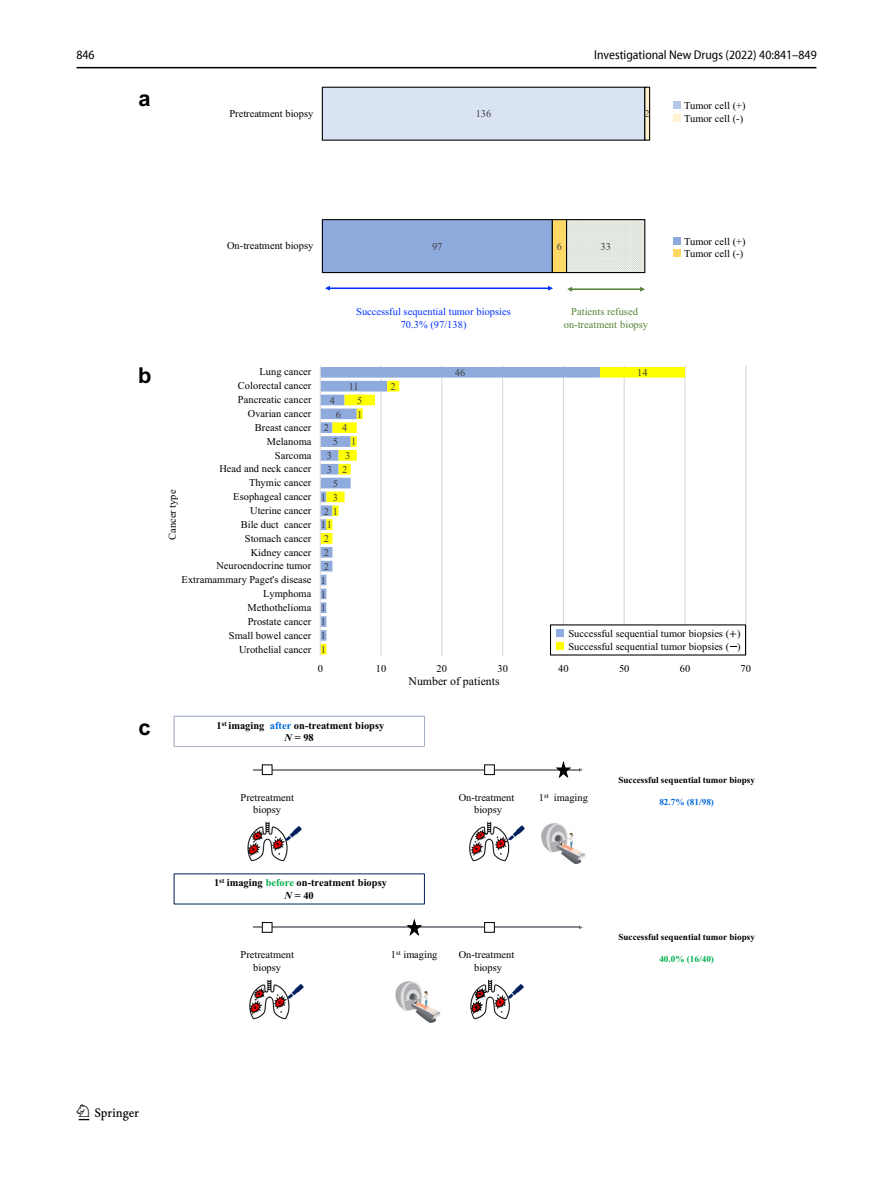
<style>
.page{position:relative;width:893px;height:1187px;background:#fff}
.page>*{position:absolute;margin:0;border:0;box-sizing:border-box;transform-origin:0 0}
.t1{font:22.5px "Springnew Regular 2";color:#000}
.t2{font:21.9px "Arial Bold MT2";color:#000}
.t3{font:semi-condensed 12.75px "Myriad Pro Unic";color:#000}
.t4{font:11.7px "Times New Roman PSMT3";color:#000}
.t5{font:10.5px/12.6px "Times New Roman PSMT3";color:#000;text-align:center}
.t6{font:10.5px/12.6px "Times New Roman PS Bold MT2";color:#000;text-align:center}
.t7{font:10.5px/12.6px "Times New Roman PSMT3";color:#0432ff;text-align:center}
.t8{font:10.5px "Times New Roman PSMT3";letter-spacing:.005em;color:#404040}
.t9{font:10.5px/12.6px "Times New Roman PSMT3";color:#548235;text-align:center}
.t10{font:9.15px "Times New Roman PS Bold MT2";color:#000}
.t11{font:9.15px "Times New Roman PS Bold MT2";color:#0068da}
.t12{font:9.15px "Times New Roman PS Bold MT2";color:#00b050}
.s1{font-family:"Cambria Math"}
.s2{color:#0068da}
.s3{font-family:"Times New Roman";font-weight:700;font-style:italic}
.s4{color:#00b050}
</style>
<div class="page">
<hr style="left:77px;top:67px;width:739px;height:1px;background:#000">
<div style="left:322px;top:220px;width:230px;height:52px;background:#8faadc"></div>
<div style="left:322px;top:219px;width:231px;height:54px;border:1px solid #000"></div>
<div style="left:322px;top:87px;width:323px;height:53px;background:#dae3f3"></div>
<div style="left:322px;top:87px;width:323px;height:54px;border:1px solid #000"></div>
<svg style="left:552px;top:219px;width:14px;height:54px"></svg>
<div style="left:645px;top:87px;width:5px;height:53px;background:#fff2cc"></div>
<div style="left:644px;top:87px;width:6px;height:54px;border:1px solid #000"></div>
<img style="left:568px;top:221px;width:75px;height:50px">
<div style="left:566px;top:219px;width:79px;height:54px;border:1px solid #000"></div>
<div style="left:673px;top:101px;width:7px;height:8px;background:#b4c7e7"></div>
<div style="left:673px;top:114px;width:7px;height:7px;background:#fff2cc"></div>
<hr style="left:571px;top:288px;width:70px;height:2px;background:#548235">
<svg style="left:640px;top:287px;width:5px;height:4px"></svg>
<svg style="left:567px;top:287px;width:5px;height:4px"></svg>
<hr style="left:329px;top:287px;width:220px;height:2px;background:#0432ff">
<svg style="left:548px;top:286px;width:5px;height:5px"></svg>
<svg style="left:325px;top:286px;width:5px;height:5px"></svg>
<div style="left:673px;top:237px;width:7px;height:8px;background:#8faadc"></div>
<div style="left:673px;top:249px;width:7px;height:8px;background:#ffd966"></div>
<hr style="left:381px;top:365px;width:1px;height:291px;background:#d9d9d9">
<hr style="left:441px;top:365px;width:1px;height:291px;background:#d9d9d9">
<hr style="left:502px;top:365px;width:1px;height:291px;background:#d9d9d9">
<hr style="left:563px;top:365px;width:1px;height:291px;background:#d9d9d9">
<hr style="left:624px;top:365px;width:1px;height:291px;background:#d9d9d9">
<hr style="left:684px;top:365px;width:2px;height:291px;background:#d9d9d9">
<hr style="left:745px;top:365px;width:1px;height:291px;background:#d9d9d9">
<svg style="left:321px;top:367px;width:364px;height:287px"></svg>
<hr style="left:320px;top:365px;width:1px;height:291px;background:#d9d9d9">
<div style="left:550px;top:624px;width:196px;height:31px;background:#fff"></div>
<div style="left:556px;top:629px;width:8px;height:8px;background:#8faadc"></div>
<div style="left:556px;top:641px;width:8px;height:8px;background:#ff0"></div>
<svg style="left:174px;top:715px;width:251px;height:31px"></svg>
<hr style="left:253px;top:769px;width:326px;height:1px;background:#858b91">
<div style="left:484px;top:764px;width:11px;height:10px;background:#fff;border:1px solid #000"></div>
<div style="left:262px;top:764px;width:10px;height:10px;background:#fff"></div>
<svg style="left:556px;top:761px;width:15px;height:16px"></svg>
<hr style="left:253px;top:926px;width:326px;height:2px;background:#858b91">
<div style="left:484px;top:922px;width:11px;height:10px;background:#fff;border:1px solid #000"></div>
<div style="left:262px;top:922px;width:10px;height:10px;background:#fff;border:1px solid #000"></div>
<svg style="left:407px;top:918px;width:15px;height:17px"></svg>
<img style="left:247px;top:821px;width:55px;height:41px">
<img style="left:469px;top:821px;width:56px;height:41px">
<img style="left:249px;top:979px;width:55px;height:41px">
<img style="left:471px;top:979px;width:53px;height:41px">
<svg style="left:470px;top:986px;width:18px;height:28px"></svg>
<img style="left:541px;top:823px;width:45px;height:41px">
<img style="left:395px;top:981px;width:46px;height:41px">
<p class="t3" style="left:77px;top:50px;width:20px">846</p>
<p class="t3" style="left:594px;top:50px;width:224px">Investigational New Drugs (2022) 40:841–849</p>
<h2 class="t2" style="left:138px;top:83px;width:14px">a</h2>
<p class="t5" style="left:229px;top:108px;width:85px">Pretreatment biopsy</p>
<p class="t5" style="left:684px;top:100px;width:63px;text-align:left">Tumor cell (+)<br>Tumor cell (-)</p>
<p class="t8" style="left:476px;top:110px;width:17px">136</p>
<p class="t8" style="left:645px;top:110px;width:7px">2</p>
<p class="t5" style="left:227px;top:240px;width:88px">On-treatment biopsy</p>
<p class="t8" style="left:600px;top:242px;width:12px">33</p>
<p class="t8" style="left:432px;top:242px;width:12px">97</p>
<p class="t8" style="left:557px;top:242px;width:7px">6</p>
<p class="t5" style="left:684px;top:236px;width:63px;text-align:left">Tumor cell (+)<br>Tumor cell (-)</p>
<h2 class="t2" style="left:138px;top:360px;width:15px">b</h2>
<h2 class="t2" style="left:139px;top:712px;width:14px">c</h2>
<p class="t7" style="left:356px;top:306px;width:156px">Successful sequential tumor biopsies<br>70.3% (97/138)</p>
<p class="t9" style="left:564px;top:306px;width:86px">Patients refused on-treatment biopsy</p>
<p class="t5" style="left:259px;top:366px;width:53px">Lung cancer</p>
<p class="t8" style="left:455px;top:369px;width:12px">46</p>
<p class="t8" style="left:637px;top:368px;width:12px">14</p>
<p class="t5" style="left:238px;top:380px;width:75px">Colorectal cancer</p>
<p class="t8" style="left:349px;top:382px;width:12px">11</p>
<p class="t8" style="left:391px;top:382px;width:7px">2</p>
<p class="t5" style="left:238px;top:394px;width:75px">Pancreatic cancer</p>
<p class="t8" style="left:330px;top:396px;width:7px">4</p>
<p class="t8" style="left:357px;top:396px;width:7px">5</p>
<p class="t5" style="left:248px;top:408px;width:65px">Ovarian cancer</p>
<p class="t8" style="left:336px;top:410px;width:7px">6</p>
<p class="t8" style="left:357px;top:410px;width:7px">1</p>
<p class="t5" style="left:255px;top:422px;width:58px">Breast cancer</p>
<p class="t8" style="left:324px;top:424px;width:7px">2</p>
<p class="t8" style="left:342px;top:424px;width:7px">4</p>
<p class="t5" style="left:267px;top:436px;width:46px">Melanoma</p>
<p class="t8" style="left:333px;top:438px;width:7px">5</p>
<p class="t8" style="left:351px;top:438px;width:7px">1</p>
<p class="t5" style="left:275px;top:450px;width:38px">Sarcoma</p>
<p class="t8" style="left:327px;top:452px;width:7px">3</p>
<p class="t8" style="left:345px;top:452px;width:7px">3</p>
<p class="t5" style="left:219px;top:463px;width:94px">Head and neck cancer</p>
<p class="t8" style="left:327px;top:465px;width:7px">3</p>
<p class="t8" style="left:342px;top:465px;width:7px">2</p>
<p class="t5" style="left:167px;top:540px;width:52px;rotate:-90deg">Cancer type</p>
<p class="t5" style="left:249px;top:477px;width:64px">Thymic cancer</p>
<p class="t8" style="left:333px;top:479px;width:7px">5</p>
<p class="t5" style="left:233px;top:491px;width:80px">Esophageal cancer</p>
<p class="t8" style="left:321px;top:493px;width:7px">1</p>
<p class="t8" style="left:333px;top:493px;width:7px">3</p>
<p class="t5" style="left:250px;top:505px;width:63px">Uterine cancer</p>
<p class="t8" style="left:324px;top:507px;width:16px">2 1</p>
<p class="t5" style="left:241px;top:519px;width:72px">Bile duct cancer</p>
<p class="t8" style="left:321px;top:521px;width:13px">11</p>
<p class="t5" style="left:245px;top:533px;width:68px">Stomach cancer</p>
<p class="t8" style="left:324px;top:535px;width:7px">2</p>
<p class="t5" style="left:251px;top:546px;width:62px">Kidney cancer</p>
<p class="t8" style="left:324px;top:548px;width:7px">2</p>
<p class="t5" style="left:216px;top:560px;width:96px">Neuroendocrine tumor</p>
<p class="t8" style="left:324px;top:562px;width:7px">2</p>
<p class="t5" style="left:182px;top:574px;width:131px">Extramammary Paget's disease</p>
<p class="t8" style="left:321px;top:576px;width:7px">1</p>
<p class="t5" style="left:263px;top:588px;width:50px">Lymphoma</p>
<p class="t8" style="left:321px;top:590px;width:7px">1</p>
<p class="t5" style="left:247px;top:602px;width:65px">Methothelioma</p>
<p class="t8" style="left:321px;top:604px;width:7px">1</p>
<p class="t5" style="left:248px;top:616px;width:65px">Prostate cancer</p>
<p class="t8" style="left:321px;top:618px;width:7px">1</p>
<p class="t5" style="left:229px;top:629px;width:84px">Small bowel cancer</p>
<p class="t5" style="left:239px;top:643px;width:74px">Urothelial cancer</p>
<p class="t8" style="left:321px;top:632px;width:7px">1</p>
<p class="t8" style="left:321px;top:645px;width:7px">1</p>
<p class="t5" style="left:568px;top:628px;width:174px;text-align:left">Successful sequential tumor biopsies (<span class="s1">+</span>)<br>Successful sequential tumor biopsies ( )</p>
<p class="t5" style="left:318px;top:663px;width:7px">0</p>
<p class="t5" style="left:376px;top:663px;width:12px">10</p>
<p class="t5" style="left:437px;top:663px;width:12px">20</p>
<p class="t5" style="left:497px;top:663px;width:12px">30</p>
<p class="t5" style="left:558px;top:663px;width:12px">40</p>
<p class="t5" style="left:619px;top:663px;width:12px">50</p>
<p class="t5" style="left:680px;top:663px;width:12px">60</p>
<p class="t5" style="left:741px;top:663px;width:12px">70</p>
<p class="t6" style="left:217px;top:718px;width:169px">1<sup>st</sup> imaging <span class="s2">after</span> on-treatment biopsy<br><span class="s3">N</span> =98</p>
<p class="t4" style="left:409px;top:676px;width:93px">Number of patients</p>
<p class="t5" style="left:240px;top:791px;width:55px">Pretreatment biopsy</p>
<p class="t5" style="left:539px;top:791px;width:51px">1<sup>st</sup> imaging</p>
<p class="t5" style="left:459px;top:791px;width:57px">On-treatment biopsy</p>
<p class="t10" style="left:618px;top:773px;width:138px">Successful sequential tumor biopsy</p>
<p class="t11" style="left:659px;top:795px;width:56px">82.7% (81/98)</p>
<p class="t6" style="left:214px;top:876px;width:174px">1<sup>st</sup> imaging <span class="s4">before</span> on-treatment biopsy<br><span class="s3">N</span> =40</p>
<p class="t5" style="left:240px;top:949px;width:55px">Pretreatment biopsy</p>
<p class="t5" style="left:391px;top:949px;width:48px">1<sup>st</sup> imaging</p>
<p class="t5" style="left:459px;top:949px;width:57px">On-treatment biopsy</p>
<p class="t10" style="left:618px;top:930px;width:138px">Successful sequential tumor biopsy</p>
<p class="t12" style="left:659px;top:952px;width:56px">40.0% (16/40)</p>
<h1 class="t1" style="left:79px;top:1104px;width:62px">1 3</h1>
</div>
